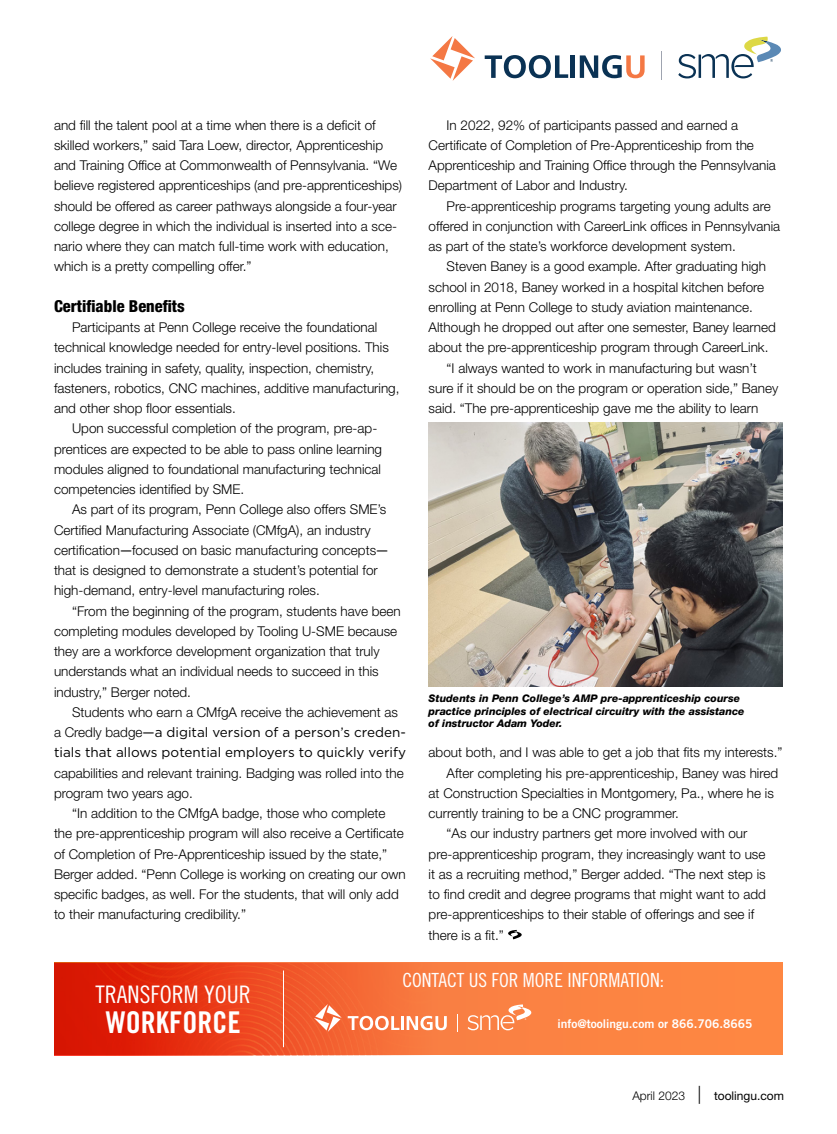
<style>
.page{position:relative;width:837px;height:1134px;background:#fff}
.page>*{position:absolute;margin:0;border:0;box-sizing:border-box;transform-origin:0 0}
.t1{font:30px "Trade Gothic LT Std Bd Cn 20";color:#fff}
.t2{font:24.15px "Trade Gothic LT Std Cn 18";color:#fff}
.t3{font:19.5px "Trade Gothic LT Std Cn 18";color:#fff}
.t4{font:800 condensed 16.5px "Helvetica Neue LT Std";color:#000}
.t5{font:300 13.5px/20.2px "Helvetica Neue LT Std";color:#000}
.t6{font:13.5px/20.2px "Gotham";color:#000}
.t7{font:12px "Trade Gothic LT Std Bd 2";color:#fff}
.t8{font:12px "Helvetica Neue LT Std";color:#000}
.t9{font:italic 800 10.5px/12.8px "Helvetica Neue LT Std";color:#000}
.s1{font-family:"Gotham";font-weight:400}
.s2{font-family:"Helvetica Neue LT Std";font-weight:300}
.s3{font-weight:300}
.s4{font-weight:300;font-size:18px}
</style>
<div class="page">
<svg style="left:508px;top:930px;width:14px;height:9px"></svg>
<svg style="left:430px;top:36px;width:45px;height:45px"></svg>
<svg style="left:485px;top:55px;width:83px;height:23px"></svg>
<hr style="left:571px;top:55px;width:4px;height:23px;background:#0a3254">
<svg style="left:580px;top:55px;width:65px;height:23px"></svg>
<svg style="left:678px;top:37px;width:103px;height:41px"></svg>
<svg style="left:661px;top:51px;width:1px;height:29px"></svg>
<img style="left:429px;top:423px;width:354px;height:263px">
<img style="left:54px;top:963px;width:729px;height:92px">
<hr style="left:283px;top:971px;width:1px;height:76px;background:#fff">
<svg style="left:314px;top:1004px;width:28px;height:28px"></svg>
<svg style="left:348px;top:1016px;width:51px;height:14px"></svg>
<hr style="left:401px;top:1016px;width:3px;height:14px;background:#fff">
<svg style="left:407px;top:1016px;width:40px;height:14px"></svg>
<svg style="left:468px;top:1004px;width:63px;height:26px"></svg>
<svg style="left:457px;top:1014px;width:1px;height:18px"></svg>
<p class="t5" style="left:54px;top:114px;width:350px">and fill the talent pool at a time when there is a deficit of skilled workers,” said Tara Loew, director, Apprenticeship and Training Office at Commonwealth of Pennsylvania. “We believe registered apprenticeships (and pre-apprenticeships) should be offered as career pathways alongside a four-year college degree in which the individual is inserted into a sce&shy;nario where they can match full-time work with education, which is a pretty compelling offer.”</p>
<p class="t4" style="left:54px;top:296px;width:132px">Certifiable Benefits</p>
<p class="t5" style="left:72px;top:317px;width:307px">Participants at Penn College receive the foundational</p>
<p class="t5" style="left:54px;top:337px;width:336px">technical knowledge needed for entry-level positions. This</p>
<p class="t5" style="left:54px;top:357px;width:322px">includes training in safety, quality, inspection, chemistry,</p>
<p class="t5" style="left:54px;top:378px;width:347px">fasteners, robotics, CNC machines, additive manufacturing,</p>
<p class="t5" style="left:54px;top:398px;width:183px">and other shop floor essentials.</p>
<p class="t5" style="left:72px;top:418px;width:307px">Upon successful completion of the program, pre-ap-</p>
<p class="t5" style="left:54px;top:438px;width:330px">prentices are expected to be able to pass online learning</p>
<p class="t5" style="left:54px;top:459px;width:329px">modules aligned to foundational manufacturing technical</p>
<p class="t5" style="left:54px;top:479px;width:192px">competencies identified by SME.</p>
<p class="t5" style="left:72px;top:499px;width:316px">As part of its program, Penn College also offers SME’s</p>
<p class="t5" style="left:54px;top:519px;width:318px">Certified Manufacturing Associate (CMfgA), an industry</p>
<p class="t5" style="left:54px;top:540px;width:336px">certification<span class="s1">—</span>focused on basic manufacturing concepts<span class="s1">—</span></p>
<p class="t5" style="left:54px;top:560px;width:325px">that is designed to demonstrate a student’s potential for</p>
<p class="t5" style="left:54px;top:580px;width:267px">high-demand, entry-level manufacturing roles.</p>
<p class="t5" style="left:72px;top:600px;width:330px">“From the beginning of the program, students have been</p>
<p class="t5" style="left:54px;top:621px;width:345px">completing modules developed by Tooling U-SME because</p>
<p class="t5" style="left:54px;top:641px;width:327px">they are a workforce development organization that truly</p>
<p class="t5" style="left:54px;top:661px;width:326px">understands what an individual needs to succeed in this</p>
<p class="t5" style="left:54px;top:681px;width:139px">industry,” Berger noted.</p>
<p class="t5" style="left:72px;top:702px;width:328px">Students who earn a CMfgA receive the achievement as</p>
<p class="t6" style="left:54px;top:722px;width:354px"><span class="s2">a Credly badge</span>—a digital version of a person’s creden&shy;tials that allows potential employers to quickly verify</p>
<p class="t5" style="left:54px;top:762px;width:351px">capabilities and relevant training. Badging was rolled into the program two years ago.</p>
<p class="t5" style="left:54px;top:803px;width:353px;text-indent:18px">“In addition to the CMfgA badge, those who complete the pre-apprenticeship program will also receive a Certificate of Completion of Pre-Apprenticeship issued by the state,” Berger added. “Penn College is working on creating our own specific badges, as well. For the students, that will only add to their manufacturing credibility.”</p>
<p class="t5" style="left:429px;top:114px;width:349px;text-indent:18px">In 2022, 92% of participants passed and earned a Certificate of Completion of Pre-Apprenticeship from the Apprenticeship and Training Office through the Pennsylvania Department of Labor and Industry.</p>
<p class="t5" style="left:429px;top:195px;width:353px;text-indent:18px">Pre-apprenticeship programs targeting young adults are offered in conjunction with CareerLink offices in Pennsylvania as part of the state’s workforce development system.</p>
<p class="t5" style="left:447px;top:256px;width:321px">Steven Baney is a good example. After graduating high</p>
<p class="t5" style="left:429px;top:276px;width:337px">school in 2018, Baney worked in a hospital kitchen before</p>
<p class="t5" style="left:429px;top:297px;width:326px">enrolling at Penn College to study aviation maintenance.</p>
<p class="t5" style="left:429px;top:317px;width:349px">Although he dropped out after one semester, Baney learned</p>
<p class="t5" style="left:429px;top:337px;width:341px">about the pre-apprenticeship program through CareerLink.</p>
<p class="t5" style="left:447px;top:357px;width:312px">“I always wanted to work in manufacturing but wasn’t</p>
<p class="t5" style="left:429px;top:378px;width:351px">sure if it should be on the program or operation side,” Baney</p>
<p class="t5" style="left:429px;top:398px;width:331px">said. “The pre-apprenticeship gave me the ability to learn</p>
<p class="t9" style="left:429px;top:692px;width:317px">Students in Penn College’s AMP pre-apprenticeship course practice principles of electrical circuitry with the assistance of instructor Adam Yoder.</p>
<p class="t5" style="left:429px;top:742px;width:355px">about both, and I was able to get a job that fits my interests.”</p>
<p class="t5" style="left:447px;top:762px;width:333px">After completing his pre-apprenticeship, Baney was hired</p>
<p class="t5" style="left:429px;top:783px;width:347px">at Construction Specialties in Montgomery, Pa., where he is</p>
<p class="t5" style="left:429px;top:803px;width:252px">currently training to be a CNC programmer.</p>
<p class="t5" style="left:447px;top:823px;width:302px">“As our industry partners get more involved with our</p>
<p class="t5" style="left:429px;top:843px;width:338px">pre-apprenticeship program, they increasingly want to use</p>
<p class="t5" style="left:429px;top:864px;width:339px">it as a recruiting method,” Berger added. “The next step is</p>
<p class="t5" style="left:429px;top:884px;width:339px">to find credit and degree programs that might want to add</p>
<p class="t5" style="left:429px;top:904px;width:327px">pre-apprenticeships to their stable of offerings and see if</p>
<p class="t5" style="left:429px;top:924px;width:77px">there is a fit.”</p>
<h2 class="t2" style="left:95px;top:980px;width:157px">TRANSFORM YOUR</h2>
<h1 class="t1" style="left:106px;top:1004px;width:136px">WORKFORCE</h1>
<h3 class="t3" style="left:402px;top:969px;width:263px">CONTACT US FOR MORE INFORMATION:</h3>
<p class="t7" style="left:557px;top:1016px;width:197px">info@toolingu.com or 866.706.8665</p>
<p class="t8" style="left:632px;top:1088px;width:153px"><span class="s3">April 2023</span> <span class="s4">|</span> toolingu.com</p>
</div>
